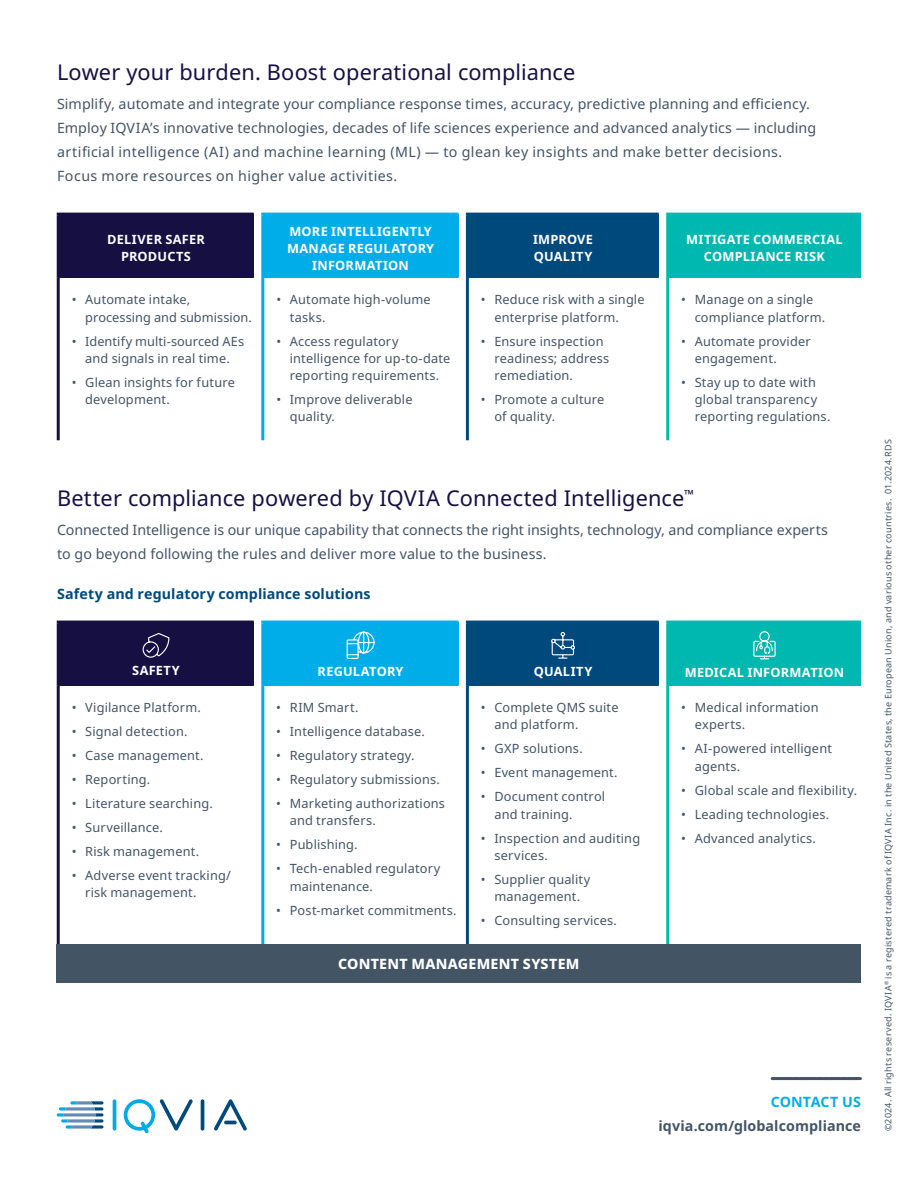
<style>
.page{position:relative;width:918px;height:1188px;background:#fff}
.page>*{position:absolute;margin:0;border:0;box-sizing:border-box;transform-origin:0 0}
.t1{font:21.75px "Noto Sans";letter-spacing:.005em;color:#161042}
.t2{font:14.25px/24px "Noto Sans";letter-spacing:.01em;color:#435465}
.t3{font:700 14.25px "Noto Sans";letter-spacing:.005em;color:#00497c}
.t4{font:700 14.25px "Noto Sans";letter-spacing:.005em;color:#435465}
.t5{font:800 14.25px "Noto Sans";letter-spacing:.015em;color:#fff}
.t6{font:700 14.25px "Noto Sans";letter-spacing:.01em;color:#00ade8}
.t7{font:12.75px/17.2px "Noto Sans";letter-spacing:.015em;color:#435465}
.t8{font:700 12.75px/17.2px "Noto Sans";letter-spacing:.02em;color:#fff;text-align:center}
.t9{font:9px "Noto Sans";letter-spacing:.025em;color:#435465}
</style>
<div class="page">
<svg style="left:772px;top:1077px;width:88px;height:3px"></svg>
<div style="left:58px;top:214px;width:196px;height:64px;background:#161042"></div>
<div style="left:263px;top:214px;width:195px;height:64px;background:#00ade8"></div>
<div style="left:467px;top:214px;width:192px;height:64px;background:#00497c"></div>
<div style="left:668px;top:214px;width:193px;height:64px;background:#00b8b0"></div>
<hr style="left:57px;top:216px;width:3px;height:62px;background:#161042">
<hr style="left:57px;top:278px;width:3px;height:162px;background:#161042">
<hr style="left:57px;top:213px;width:197px;height:3px;background:#161042">
<hr style="left:261px;top:213px;width:197px;height:3px;background:#00ade8">
<hr style="left:466px;top:213px;width:193px;height:3px;background:#00497c">
<hr style="left:466px;top:216px;width:3px;height:62px;background:#00497c">
<hr style="left:466px;top:278px;width:3px;height:162px;background:#00497c">
<hr style="left:666px;top:213px;width:195px;height:3px;background:#00b8b0">
<hr style="left:666px;top:216px;width:3px;height:62px;background:#00b8b0">
<hr style="left:666px;top:278px;width:3px;height:162px;background:#00b8b0">
<hr style="left:261px;top:216px;width:3px;height:62px;background:#00ade8">
<hr style="left:261px;top:278px;width:3px;height:162px;background:#00ade8">
<div style="left:58px;top:622px;width:196px;height:64px;background:#161042"></div>
<div style="left:263px;top:622px;width:195px;height:64px;background:#00ade8"></div>
<div style="left:467px;top:622px;width:192px;height:64px;background:#00497c"></div>
<div style="left:668px;top:622px;width:193px;height:64px;background:#00b8b0"></div>
<hr style="left:57px;top:624px;width:3px;height:62px;background:#161042">
<hr style="left:57px;top:686px;width:3px;height:261px;background:#161042">
<hr style="left:57px;top:621px;width:197px;height:3px;background:#161042">
<hr style="left:261px;top:621px;width:197px;height:3px;background:#00ade8">
<hr style="left:466px;top:621px;width:193px;height:3px;background:#00497c">
<hr style="left:466px;top:624px;width:3px;height:62px;background:#00497c">
<hr style="left:466px;top:686px;width:3px;height:261px;background:#00497c">
<hr style="left:666px;top:621px;width:195px;height:3px;background:#00b8b0">
<hr style="left:666px;top:624px;width:3px;height:62px;background:#00b8b0">
<hr style="left:666px;top:686px;width:3px;height:261px;background:#00b8b0">
<hr style="left:261px;top:624px;width:3px;height:62px;background:#00ade8">
<hr style="left:261px;top:686px;width:3px;height:261px;background:#00ade8">
<svg style="left:142px;top:633px;width:28px;height:25px"></svg>
<svg style="left:346px;top:631px;width:29px;height:28px"></svg>
<svg style="left:551px;top:632px;width:24px;height:27px"></svg>
<svg style="left:753px;top:631px;width:23px;height:29px"></svg>
<div style="left:57px;top:944px;width:804px;height:39px;background:#435465"></div>
<hr style="left:113px;top:1099px;width:3px;height:32px;background:#00aae7;border-radius:2px">
<hr style="left:201px;top:1099px;width:3px;height:32px;background:#00497c;border-radius:2px">
<svg style="left:123px;top:1099px;width:70px;height:34px"></svg>
<svg style="left:214px;top:1099px;width:33px;height:32px"></svg>
<svg style="left:57px;top:1101px;width:46px;height:28px"></svg>
<h1 class="t1" style="left:57px;top:57px;width:520px">Lower your burden. Boost operational compliance</h1>
<p class="t2" style="left:57px;top:92px;width:761px">Simplify, automate and integrate your compliance response times, accuracy, predictive planning and efficiency.<br>Employ IQVIA’s innovative technologies, decades of life sciences experience and advanced analytics — including artificial intelligence (AI) and machine learning (ML) — to glean key insights and make better decisions.<br>Focus more resources on higher value activities.</p>
<p class="t8" style="left:107px;top:231px;width:99px">DELIVER SAFER<br>PRODUCTS</p>
<p class="t8" style="left:287px;top:223px;width:149px">MORE INTELLIGENTLY<br>MANAGE REGULATORY<br>INFORMATION</p>
<p class="t8" style="left:533px;top:231px;width:62px;text-align:left">IMPROVE<br>QUALITY</p>
<p class="t8" style="left:686px;top:231px;width:158px">MITIGATE COMMERCIAL<br>COMPLIANCE RISK</p>
<p class="t7" style="left:85px;top:291px;width:168px;text-indent:-14px">• Automate intake, processing and submission.</p>
<p class="t7" style="left:72px;top:333px;width:174px;text-align:center">• Identify multi-sourced AEs and signals in real time.</p>
<p class="t7" style="left:85px;top:374px;width:151px;text-indent:-14px">• Glean insights for future development.</p>
<p class="t7" style="left:695px;top:291px;width:132px;text-indent:-14px">• Manage on a single compliance platform.</p>
<p class="t7" style="left:695px;top:333px;width:117px;text-indent:-14px">• Automate provider engagement.</p>
<p class="t7" style="left:695px;top:374px;width:137px;text-indent:-14px">• Stay up to date with global transparency reporting regulations.</p>
<p class="t7" style="left:290px;top:291px;width:142px;text-indent:-14px">• Automate high-volume tasks.</p>
<p class="t7" style="left:290px;top:333px;width:162px;text-indent:-14px">• Access regulatory intelligence for up-to-date reporting requirements.</p>
<p class="t7" style="left:290px;top:391px;width:124px;text-indent:-14px">• Improve deliverable quality.</p>
<p class="t7" style="left:494px;top:291px;width:152px;text-indent:-14px">• Reduce risk with a single enterprise platform.</p>
<p class="t7" style="left:494px;top:333px;width:116px;text-indent:-14px">• Ensure inspection readiness; address remediation.</p>
<p class="t7" style="left:494px;top:391px;width:112px;text-indent:-14px">• Promote a culture of quality.</p>
<h1 class="t1" style="left:57px;top:483px;width:638px">Better compliance powered by IQVIA Connected Intelligence<sup>™</sup></h1>
<p class="t2" style="left:57px;top:518px;width:773px">Connected Intelligence is our unique capability that connects the right insights, technology, and compliance experts to go beyond following the rules and deliver more value to the business.</p>
<p class="t3" style="left:57px;top:583px;width:315px">Safety and regulatory compliance solutions</p>
<p class="t8" style="left:132px;top:662px;width:49px">SAFETY</p>
<p class="t8" style="left:318px;top:663px;width:87px">REGULATORY</p>
<p class="t8" style="left:534px;top:663px;width:60px">QUALITY</p>
<p class="t8" style="left:685px;top:664px;width:161px">MEDICAL INFORMATION</p>
<p class="t7" style="left:72px;top:699px;width:131px">• Vigilance Platform.</p>
<p class="t7" style="left:72px;top:723px;width:117px">• Signal detection.</p>
<p class="t7" style="left:72px;top:747px;width:133px">• Case management.</p>
<p class="t7" style="left:72px;top:771px;width:80px">• Reporting.</p>
<p class="t7" style="left:72px;top:795px;width:143px">• Literature searching.</p>
<p class="t7" style="left:72px;top:819px;width:93px">• Surveillance.</p>
<p class="t7" style="left:72px;top:843px;width:129px">• Risk management.</p>
<p class="t7" style="left:85px;top:867px;width:147px;text-indent:-14px">• Adverse event tracking/ risk management.</p>
<p class="t7" style="left:695px;top:699px;width:125px;text-indent:-14px">• Medical information experts.</p>
<p class="t7" style="left:695px;top:740px;width:139px;text-indent:-14px">• AI-powered intelligent agents.</p>
<p class="t7" style="left:681px;top:782px;width:177px">• Global scale and flexibility.</p>
<p class="t7" style="left:681px;top:806px;width:149px">• Leading technologies.</p>
<p class="t7" style="left:681px;top:830px;width:136px">• Advanced analytics.</p>
<p class="t7" style="left:494px;top:699px;width:126px;text-indent:-14px">• Complete QMS suite and platform.</p>
<p class="t7" style="left:481px;top:740px;width:103px">• GXP solutions.</p>
<p class="t7" style="left:481px;top:764px;width:138px">• Event management.</p>
<p class="t7" style="left:494px;top:788px;width:112px;text-indent:-14px">• Document control and training.</p>
<p class="t7" style="left:494px;top:830px;width:147px;text-indent:-14px">• Inspection and auditing services.</p>
<p class="t7" style="left:481px;top:871px;width:111px;text-align:center">• Supplier quality management.</p>
<p class="t7" style="left:481px;top:912px;width:138px">• Consulting services.</p>
<p class="t7" style="left:276px;top:699px;width:84px">• RIM Smart.</p>
<p class="t7" style="left:276px;top:723px;width:150px">• Intelligence database.</p>
<p class="t7" style="left:276px;top:747px;width:140px">• Regulatory strategy.</p>
<p class="t7" style="left:276px;top:771px;width:165px">• Regulatory submissions.</p>
<p class="t7" style="left:290px;top:795px;width:157px;text-indent:-14px">• Marketing authorizations and transfers.</p>
<p class="t7" style="left:276px;top:836px;width:83px">• Publishing.</p>
<p class="t7" style="left:290px;top:860px;width:152px;text-indent:-14px">• Tech-enabled regulatory maintenance.</p>
<p class="t7" style="left:276px;top:902px;width:182px">• Post-market commitments.</p>
<p class="t5" style="left:338px;top:953px;width:243px">CONTENT MANAGEMENT SYSTEM</p>
<p class="t6" style="left:771px;top:1092px;width:92px">CONTACT US</p>
<p class="t4" style="left:658px;top:1116px;width:204px">iqvia.com/globalcompliance</p>
<p class="t9" style="left:882px;top:1131px;width:693px;rotate:-90deg">©2024. All rights reserved. IQVIA<sup>®</sup> is a registered trademark of IQVIA Inc. in the United States, the European Union, and various other countries. 01.2024.RDS</p>
</div>
